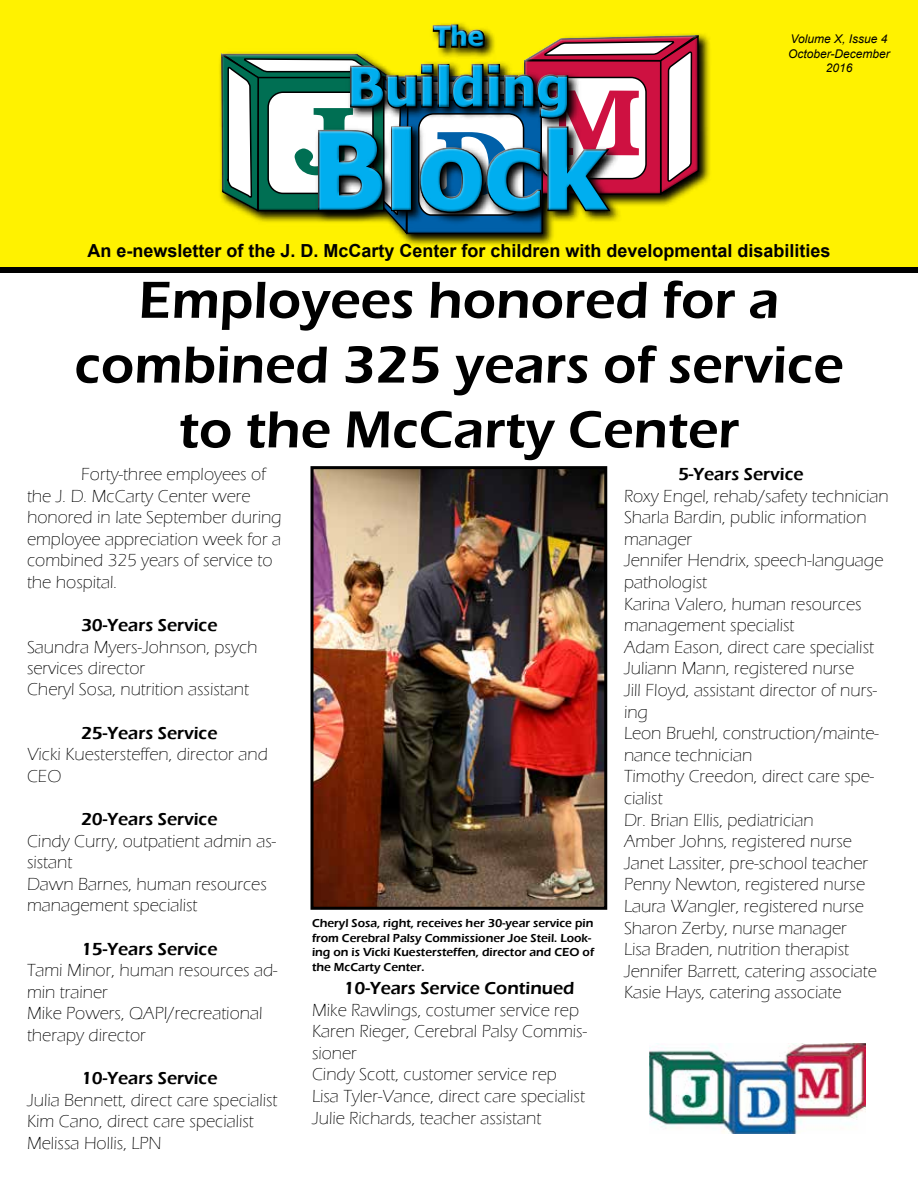
<style>
.page{position:relative;width:918px;height:1188px;background:#fff}
.page>*{position:absolute;margin:0;border:0;box-sizing:border-box;transform-origin:0 0}
.t1{font:700 108px "Tahoma";color:#00aeef}
.t2{font:600 54px/64.8px "Eras ITC";color:#000;text-align:center}
.t3{font:700 54px "Tahoma";color:#00aeef}
.t4{font:700 27px "Tahoma";color:#00aeef}
.t5{font:300 18px/21.6px "Eras ITC";color:#000}
.t6{font:600 18px "Eras ITC";color:#000}
.t7{font:700 18px "Arial";color:#000}
.t8{font:600 12px/14.4px "Eras ITC";color:#000}
.t9{font:italic 12px/14.4px "Arial";color:#000;text-align:center}
</style>
<div class="page">
<div style="left:0;top:0;width:918px;height:267px;background:#fff200"></div>
<svg style="left:403px;top:34px;width:307px;height:211px"></svg>
<div style="left:219px;top:33px;width:484px;height:205px;background:#000;opacity:.75"></div>
<div style="left:0;top:267px;width:918px;height:6px;background:#000"></div>
<svg style="left:219px;top:33px;width:480px;height:202px"></svg>
<div style="left:315px;top:22px;width:300px;height:195px;background:#000;opacity:.75"></div>
<img style="left:314px;top:470px;width:289px;height:436px">
<div style="left:310px;top:466px;width:297px;height:444px;border:3px solid #000"></div>
<img style="left:650px;top:1043px;width:215px;height:90px">
<h3 class="t4" style="left:434px;top:18px;width:51px">The</h3>
<h2 class="t3" style="left:347px;top:49px;width:225px">Building</h2>
<h1 class="t1" style="left:311px;top:95px;width:297px">Block</h1>
<p class="t9" style="left:788px;top:32px;width:103px">Volume X, Issue 4<br>October-December<br>2016</p>
<p class="t7" style="left:87px;top:239px;width:745px">An e-newsletter of the J. D. McCarty Center for children with developmental disabilities</p>
<h2 class="t2" style="left:75px;top:268px;width:771px">Employees honored for a combined 325 years of service to the McCarty Center</h2>
<p class="t5" style="left:27px;top:463px;width:256px;text-indent:54px">Forty-three employees of the J. D. McCarty Center were honored in late September during employee appreciation week for a combined 325 years of service to the hospital.</p>
<p class="t6" style="left:81px;top:615px;width:138px">30-Years Service</p>
<p class="t5" style="left:27px;top:636px;width:232px">Saundra Myers-Johnson, psych services director<br>Cheryl Sosa, nutrition assistant</p>
<p class="t6" style="left:81px;top:722px;width:138px">25-Years Service</p>
<p class="t5" style="left:27px;top:744px;width:242px">Vicki Kuestersteffen, director and<br>CEO</p>
<p class="t6" style="left:81px;top:809px;width:138px">20-Years Service</p>
<p class="t5" style="left:27px;top:830px;width:251px">Cindy Curry, outpatient admin as&shy;sistant<br>Dawn Barnes, human resources management specialist</p>
<p class="t6" style="left:81px;top:938px;width:138px">15-Years Service</p>
<p class="t5" style="left:27px;top:960px;width:252px">Tami Minor, human resources ad&shy;min trainer<br>Mike Powers, QAPI/recreational therapy director</p>
<p class="t6" style="left:81px;top:1068px;width:138px">10-Years Service</p>
<p class="t5" style="left:27px;top:1089px;width:252px">Julia Bennett, direct care specialist<br>Kim Cano, direct care specialist<br>Melissa Hollis, LPN</p>
<p class="t6" style="left:678px;top:464px;width:127px">5-Years Service</p>
<p class="t5" style="left:624px;top:485px;width:266px">Roxy Engel, rehab/safety technician<br>Sharla Bardin, public information manager<br>Jennifer Hendrix, speech-language pathologist<br>Karina Valero, human resources management specialist<br>Adam Eason, direct care specialist<br>Juliann Mann, registered nurse<br>Jill Floyd, assistant director of nurs&shy;ing<br>Leon Bruehl, construction/mainte&shy;nance technician<br>Timothy Creedon, direct care spe&shy;cialist<br>Dr. Brian Ellis, pediatrician<br>Amber Johns, registered nurse<br>Janet Lassiter, pre-school teacher<br>Penny Newton, registered nurse<br>Laura Wangler, registered nurse<br>Sharon Zerby, nurse manager<br>Lisa Braden, nutrition therapist<br>Jennifer Barrett, catering associate<br>Kasie Hays, catering associate</p>
<p class="t8" style="left:312px;top:916px;width:284px">Cheryl Sosa, right, receives her 30-year service pin from Cerebral Palsy Commissioner Joe Steil. Look&shy;ing on is Vicki Kuestersteffen, director and CEO of the McCarty Center.</p>
<p class="t6" style="left:344px;top:978px;width:232px">10-Years Service Continued</p>
<p class="t5" style="left:312px;top:999px;width:277px">Mike Rawlings, costumer service rep<br>Karen Rieger, Cerebral Palsy Commis&shy;sioner<br>Cindy Scott, customer service rep<br>Lisa Tyler-Vance, direct care specialist<br>Julie Richards, teacher assistant</p>
</div>
